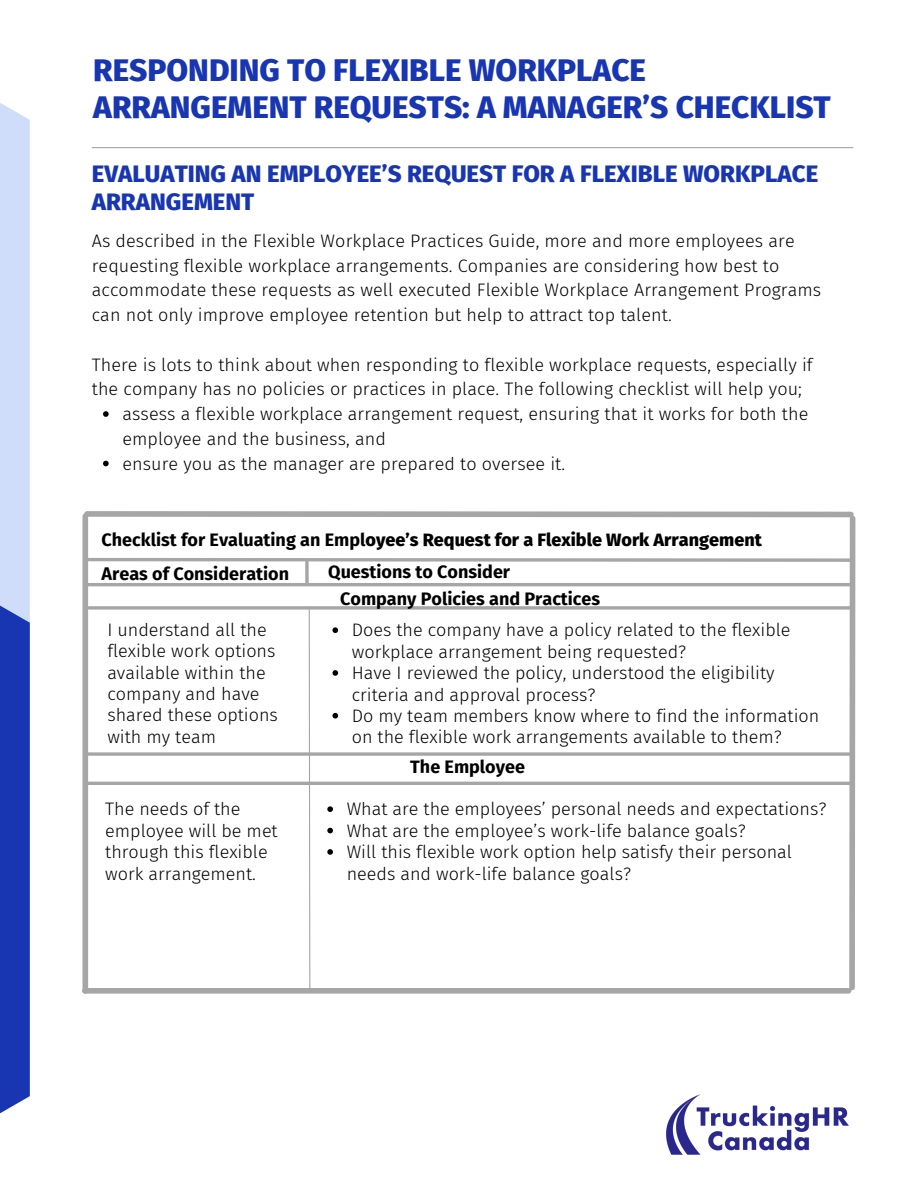
<style>
.page{position:relative;width:918px;height:1188px;background:#fff}
.page>*{position:absolute;margin:0;border:0;box-sizing:border-box;transform-origin:0 0}
.t1{font:800 31.5px/37.2px "Fira Sans";color:#1836b2}
.t2{font:800 24px/28.2px "Fira Sans";color:#1836b2}
.t3{font:300 18px/21.3px "Fira Sans";letter-spacing:.005em;color:#000}
.t4{font:700 18px/32.2px "Fira Sans";color:#000}
.s1{font-weight:800}
</style>
<div class="page">
<svg style="left:0;top:103px;width:30px;height:1011px;background:#778dd7"></svg>
<img style="left:666px;top:1094px;width:183px;height:61px">
<hr style="left:92px;top:147px;width:761px;height:1px;background:#a6a6a6">
<div style="left:85px;top:988px;width:764px;height:6px;background:#c6c6c6"></div>
<svg style="left:82px;top:511px;width:774px;height:482px"></svg>
<svg style="left:103px;top:411px;width:6px;height:6px"></svg>
<svg style="left:103px;top:461px;width:6px;height:5px"></svg>
<hr style="left:86px;top:782px;width:766px;height:3px;background:#a6a6a6">
<h1 class="t1" style="left:93px;top:51px;width:739px">RESPONDING TO FLEXIBLE WORKPLACE<br>ARRANGEMENT REQUESTS: A MANAGER’S CHECKLIST</h1>
<h2 class="t2" style="left:92px;top:160px;width:728px">EVALUATING AN EMPLOYEE’S REQUEST FOR A FLEXIBLE WORKPLACE<br>ARRANGEMENT</h2>
<p class="t3" style="left:92px;top:229px;width:731px;line-height:24.8px">As described in the Flexible Workplace Practices Guide, more and more employees are requesting flexible workplace arrangements. Companies are considering how best to accommodate these requests as well executed Flexible Workplace Arrangement Programs can not only improve employee retention but help to attract top talent.</p>
<p class="t3" style="left:92px;top:352px;width:722px;line-height:24.8px">There is lots to think about when responding to flexible workplace requests, especially if the company has no policies or practices in place. The following checklist will help you;</p>
<p class="t3" style="left:122px;top:402px;width:688px;line-height:24.8px">assess a flexible workplace arrangement request, ensuring that it works for both the employee and the business, and<br>ensure you as the manager are prepared to oversee it.</p>
<p class="t4" style="left:328px;top:524px;width:435px;text-indent:-227px">Checklist for Evaluating an Empl<span class="s1">oyee’s Request for a Flexible Work Arrangement<br></span>Questions to Consider</p>
<p class="t4" style="left:340px;top:583px;width:262px">Company Policies and Practices</p>
<p class="t3" style="left:107px;top:619px;width:172px">I understand all the flexible work options available within the company and have shared these options with my team</p>
<p class="t3" style="left:352px;top:620px;width:469px">Does the company have a policy related to the flexible workplace arrangement being requested?<br>Have I reviewed the policy, understood the eligibility criteria and approval process?<br>Do my team members know where to find the information on the flexible work arrangements available to them?</p>
<p class="t4" style="left:102px;top:558px;width:189px">Areas of Consideration</p>
<p class="t4" style="left:410px;top:750px;width:116px">The Employee</p>
<p class="t3" style="left:105px;top:799px;width:174px">The needs of the employee will be met through this flexible work arrangement.</p>
<p class="t3" style="left:347px;top:799px;width:481px">What are the employees’ personal needs and expectations?<br>What are the employee’s work-life balance goals?<br>Will this flexible work option help satisfy their personal needs and work-life balance goals?</p>
</div>
